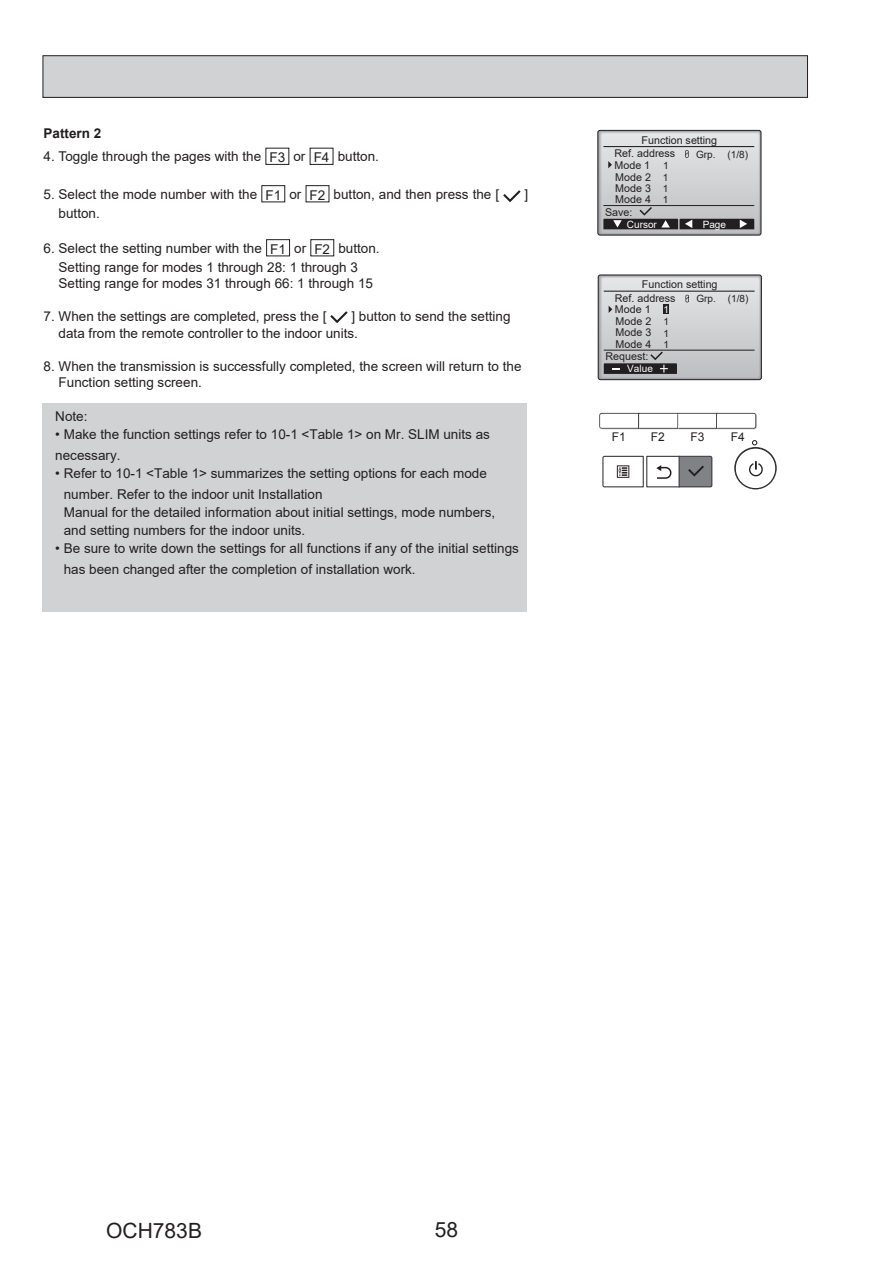
<style>
.page{position:relative;width:893px;height:1263px;background:#fff}
.page>*{position:absolute;margin:0;border:0;box-sizing:border-box;transform-origin:0 0}
.t1{font:21px "Arial";color:#231f20}
.t2{font:13.5px/21px "Arial";color:#231f20}
.t3{font:700 13.5px "Arial";color:#231f20}
.t4{font:12px "Arial";color:#231f20}
.t5{font:10.65px/11.2px "Arial";color:#231f20}
.t6{font:10.05px "Arial";color:#231f20}
.t7{font:10.05px "Arial";color:#fff}
.s1{font-size:10.05px}
.s2{font-size:10.05px;color:#fff}
</style>
<div class="page">
<div style="left:43px;top:56px;width:764px;height:41px;background:#d1d2d4"></div>
<div style="left:43px;top:55px;width:765px;height:43px;border:1px solid #231f20"></div>
<div style="left:265px;top:148px;width:24px;height:17px;border:1px solid #231f20"></div>
<div style="left:310px;top:148px;width:23px;height:17px;border:1px solid #231f20"></div>
<div style="left:261px;top:185px;width:24px;height:17px;border:1px solid #231f20"></div>
<div style="left:306px;top:185px;width:23px;height:17px;border:1px solid #231f20"></div>
<svg style="left:503px;top:190px;width:18px;height:12px"></svg>
<div style="left:266px;top:239px;width:24px;height:17px;border:1px solid #231f20"></div>
<div style="left:310px;top:239px;width:24px;height:17px;border:1px solid #231f20"></div>
<svg style="left:330px;top:311px;width:18px;height:12px"></svg>
<div style="left:43px;top:403px;width:484px;height:208px;background:#d1d2d4"></div>
<svg style="left:598px;top:131px;width:163px;height:104px;background:#bcbdbf"></svg>
<svg style="left:734px;top:447px;width:43px;height:42px"></svg>
<div style="left:735px;top:448px;width:41px;height:41px;background:#fff;border:1px solid #231f20;border-radius:50%"></div>
<svg style="left:752px;top:440px;width:5px;height:5px"></svg>
<svg style="left:749px;top:461px;width:14px;height:15px"></svg>
<svg style="left:602px;top:455px;width:111px;height:33px"></svg>
<div style="left:677px;top:413px;width:40px;height:16px;border:1px solid #3c3c3d"></div>
<div style="left:678px;top:414px;width:39px;height:15px;border:1px solid #d3d4d6"></div>
<div style="left:638px;top:413px;width:40px;height:16px;border:1px solid #3c3c3d"></div>
<svg style="left:599px;top:413px;width:41px;height:16px"></svg>
<svg style="left:678px;top:414px;width:1px;height:15px"></svg>
<div style="left:639px;top:414px;width:39px;height:15px;border:1px solid #d3d4d6"></div>
<svg style="left:716px;top:413px;width:41px;height:16px"></svg>
<div style="left:598px;top:275px;width:164px;height:105px;border:1px solid #231f20;border-radius:2px"></div>
<svg style="left:599px;top:275px;width:162px;height:104px;background:#c3c3c5"></svg>
<p class="t3" style="left:44px;top:124px;width:59px">Pattern 2</p>
<p class="t2" style="left:44px;top:146px;width:337px">4. Toggle through the pages with the F3 or F4 button.</p>
<p class="t2" style="left:44px;top:183px;width:457px">5. Select the mode number with the F1 or F2 button, and then press the [</p>
<p class="t2" style="left:525px;top:183px;width:5px">]</p>
<p class="t2" style="left:59px;top:203px;width:43px">button.</p>
<p class="t2" style="left:44px;top:238px;width:338px;line-height:19.2px;text-align:center">6. Select the setting number with the F1 or F2 button.<br>Setting range for modes 1 through 28: 1 through 3</p>
<p class="t2" style="left:59px;top:273px;width:316px">Setting range for modes 31 through 66: 1 through 15</p>
<p class="t2" style="left:44px;top:306px;width:284px">7. When the settings are completed, press the [</p>
<p class="t2" style="left:59px;top:308px;width:453px;line-height:16.5px;text-indent:293px">] button to send the setting data from the remote controller to the indoor units.</p>
<p class="t2" style="left:59px;top:358px;width:464px;line-height:16.5px;text-indent:-15px">8. When the transmission is successfully completed, the screen will return to the<br>Function setting screen.</p>
<p class="t2" style="left:55px;top:406px;width:34px">Note:</p>
<p class="t2" style="left:55px;top:424px;width:436px">• Make the function settings refer to 10-1 &lt;Table 1&gt; on Mr. SLIM units as necessary.</p>
<p class="t2" style="left:64px;top:463px;width:425px;text-indent:-8px">• Refer to 10-1 &lt;Table 1&gt; summarizes the setting options for each mode number. Refer to the indoor unit Installation</p>
<p class="t2" style="left:64px;top:503px;width:433px;line-height:18px">Manual for the detailed information about initial settings, mode numbers, and setting numbers for the indoor units.</p>
<p class="t2" style="left:64px;top:538px;width:457px;text-indent:-8px">• Be sure to write down the settings for all functions if any of the initial settings has been changed after the completion of installation work.</p>
<p class="t5" style="left:642px;top:134px;width:77px">Function setting</p>
<p class="t5" style="left:614px;top:148px;width:62px">Ref. address<br>Mode 1 <span class="s1">1</span></p>
<p class="t6" style="left:696px;top:147px;width:54px">Grp. (1/8)</p>
<p class="t5" style="left:615px;top:171px;width:55px;text-align:justify">Mode 2 <span class="s1">1<br></span>Mode 3 <span class="s1">1<br></span>Mode 4 <span class="s1">1</span></p>
<p class="t5" style="left:605px;top:206px;width:29px">Save:</p>
<p class="t7" style="left:627px;top:217px;width:32px">Cursor</p>
<p class="t7" style="left:703px;top:217px;width:25px">Page</p>
<p class="t5" style="left:642px;top:279px;width:77px">Function setting</p>
<p class="t5" style="left:615px;top:292px;width:62px">Ref. address<br>Mode 1 <span class="s2">1</span></p>
<p class="t6" style="left:696px;top:292px;width:54px">Grp. (1/8)</p>
<p class="t5" style="left:616px;top:316px;width:55px;text-align:justify">Mode 2 <span class="s1">1<br></span>Mode 3 <span class="s1">1<br></span>Mode 4 <span class="s1">1</span></p>
<p class="t5" style="left:605px;top:351px;width:44px">Request:</p>
<p class="t7" style="left:627px;top:362px;width:27px">Value</p>
<p class="t4" style="left:612px;top:429px;width:16px">F1</p>
<p class="t4" style="left:651px;top:429px;width:16px">F2</p>
<p class="t4" style="left:690px;top:429px;width:16px">F3</p>
<p class="t4" style="left:731px;top:429px;width:16px">F4</p>
<h1 class="t1" style="left:106px;top:1216px;width:97px">OCH783B</h1>
<h1 class="t1" style="left:435px;top:1215px;width:25px">58</h1>
</div>
